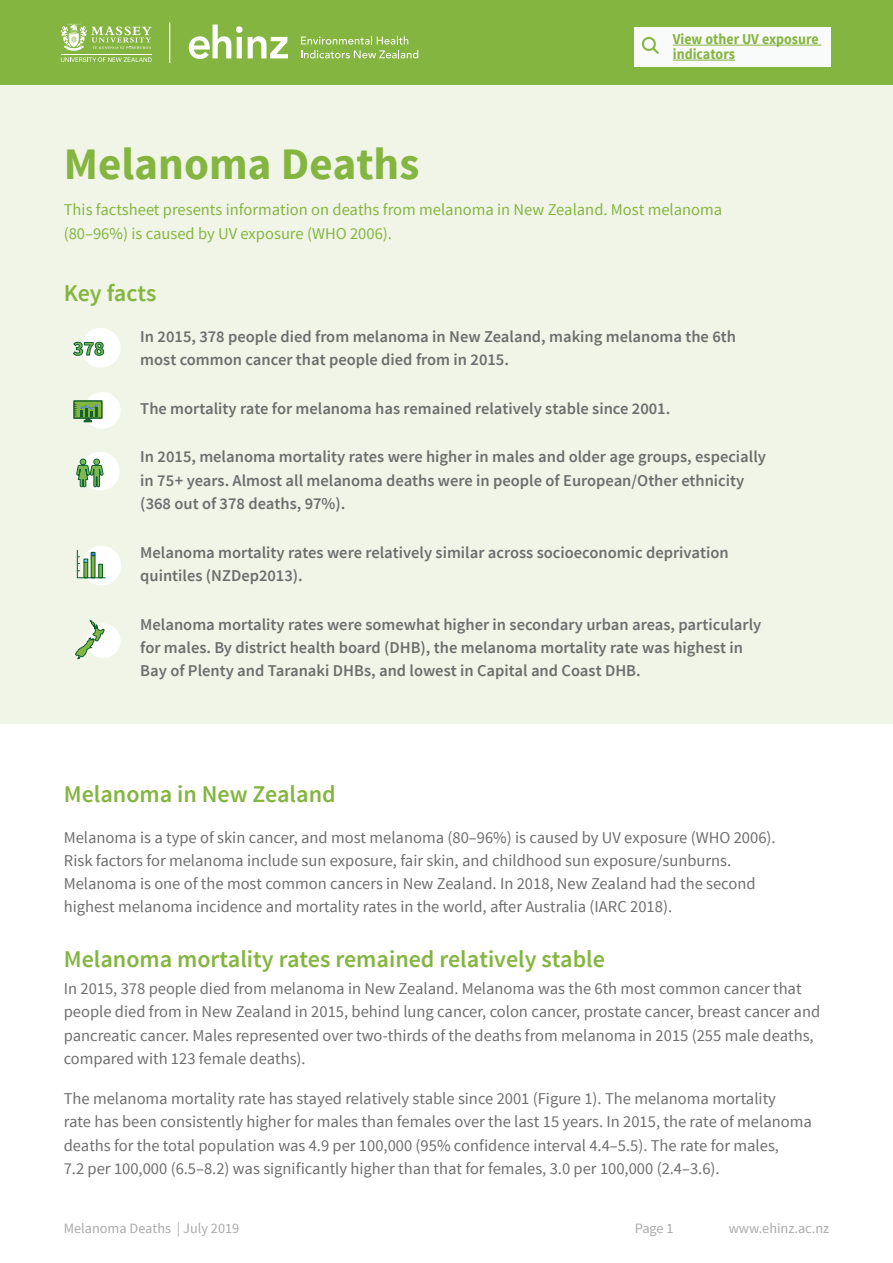
<style>
.page{position:relative;width:893px;height:1263px;background:#fff}
.page>*{position:absolute;margin:0;border:0;box-sizing:border-box;transform-origin:0 0}
.T1{font:700 45px "Source Sans Pro";color:#84b540}
.t1{font:600 24px "Source Sans Pro";color:#84b540}
.t2{font:16.5px/23.2px "Source Sans Pro";color:#6e6e6e}
.Highlights{font:600 16.5px/23.2px "Source Sans Pro";color:#6e6e6e}
.T2{font:16.5px/23.2px "Source Sans Pro";color:#84b540}
.t3{font:700 15px/15px "Source Sans Pro";color:#84b540;scale:.93 1}
.t4{font:14.25px "Source Sans Pro";color:#aba9a9}
</style>
<div class="page">
<div style="left:0;top:0;width:893px;height:85px;background:#84b540"></div>
<div style="left:634px;top:27px;width:196px;height:39px;background:#f9fafa"></div>
<svg style="left:642px;top:37px;width:17px;height:17px"></svg>
<hr style="left:673px;top:45px;width:148px;height:1px;background:#84b540">
<hr style="left:673px;top:60px;width:62px;height:1px;background:#84b540">
<hr style="left:169px;top:23px;width:1px;height:40px;background:#fff">
<svg style="left:301px;top:36px;width:117px;height:22px"></svg>
<svg style="left:189px;top:25px;width:99px;height:34px"></svg>
<svg style="left:61px;top:57px;width:91px;height:5px"></svg>
<hr style="left:61px;top:54px;width:91px;height:1px;background:#fff">
<svg style="left:60px;top:24px;width:92px;height:27px"></svg>
<div style="left:0;top:85px;width:893px;height:639px;background:#f0f5e7"></div>
<div style="left:84px;top:392px;width:37px;height:37px;background:#fff;border-radius:50%"></div>
<div style="left:86px;top:623px;width:35px;height:35px;background:#fff;border-radius:50%"></div>
<svg style="left:75px;top:620px;width:30px;height:39px"></svg>
<div style="left:81px;top:328px;width:40px;height:40px;background:#fff;border-radius:50%"></div>
<div style="left:81px;top:452px;width:39px;height:39px;background:#fff;border-radius:50%"></div>
<svg style="left:73px;top:328px;width:32px;height:159px"></svg>
<div style="left:82px;top:546px;width:39px;height:39px;background:#fff;border-radius:50%"></div>
<svg style="left:77px;top:549px;width:29px;height:29px"></svg>
<div style="left:98px;top:564px;width:5px;height:14px;border:1px solid #055e2b"></div>
<p class="t3" style="left:673px;top:32px;width:158px">View other UV exposure indicators</p>
<p class="T1" style="left:64px;top:135px;width:357px">Melanoma Deaths</p>
<p class="T2" style="left:64px;top:199px;width:660px">This factsheet presents information on deaths from melanoma in New Zealand. Most melanoma (80–96%) is caused by UV exposure (WHO 2006).</p>
<h1 class="t1" style="left:64px;top:278px;width:94px">Key facts</h1>
<p class="Highlights" style="left:140px;top:325px;width:597px">In 2015, 378 people died from melanoma in New Zealand, making melanoma the 6th most common cancer that people died from in 2015.</p>
<p class="Highlights" style="left:140px;top:397px;width:531px">The mortality rate for melanoma has remained relatively stable since 2001.</p>
<p class="Highlights" style="left:140px;top:446px;width:627px">In 2015, melanoma mortality rates were higher in males and older age groups, especially in 75+ years. Almost all melanoma deaths were in people of European/Other ethnicity (368 out of 378 deaths, 97%).</p>
<p class="Highlights" style="left:140px;top:541px;width:590px">Melanoma mortality rates were relatively similar across socioeconomic deprivation quintiles (NZDep2013).</p>
<p class="Highlights" style="left:140px;top:613px;width:623px">Melanoma mortality rates were somewhat higher in secondary urban areas, particularly for males. By district health board (DHB), the melanoma mortality rate was highest in<br>Bay of Plenty and Taranaki DHBs, and lowest in Capital and Coast DHB.</p>
<p class="t1" style="left:64px;top:779px;width:273px">Melanoma in New Zealand</p>
<p class="t2" style="left:64px;top:826px;width:713px">Melanoma is a type of skin cancer, and most melanoma (80–96%) is caused by UV exposure (WHO 2006).<br>Risk factors for melanoma include sun exposure, fair skin, and childhood sun exposure/sunburns.<br>Melanoma is one of the most common cancers in New Zealand. In 2018, New Zealand had the second highest melanoma incidence and mortality rates in the world, after Australia (IARC 2018).</p>
<h1 class="t1" style="left:64px;top:943px;width:543px">Melanoma mortality rates remained relatively stable</h1>
<p class="t2" style="left:64px;top:977px;width:758px">In 2015, 378 people died from melanoma in New Zealand. Melanoma was the 6th most common cancer that people died from in New Zealand in 2015, behind lung cancer, colon cancer, prostate cancer, breast cancer and pancreatic cancer. Males represented over two-thirds of the deaths from melanoma in 2015 (255 male deaths, compared with 123 female deaths).</p>
<p class="t2" style="left:64px;top:1087px;width:750px">The melanoma mortality rate has stayed relatively stable since 2001 (Figure 1). The melanoma mortality<br>rate has been consistently higher for males than females over the last 15 years. In 2015, the rate of melanoma deaths for the total population was 4.9 per 100,000 (95% confidence interval 4.4–5.5). The rate for males,<br>7.2 per 100,000 (6.5–8.2) was significantly higher than that for females, 3.0 per 100,000 (2.4–3.6).</p>
<p class="t4" style="left:64px;top:1220px;width:177px">Melanoma Deaths | July 2019</p>
<p class="t4" style="left:635px;top:1220px;width:40px">Page 1</p>
<p class="t4" style="left:729px;top:1220px;width:102px">www.ehinz.ac.nz</p>
</div>
